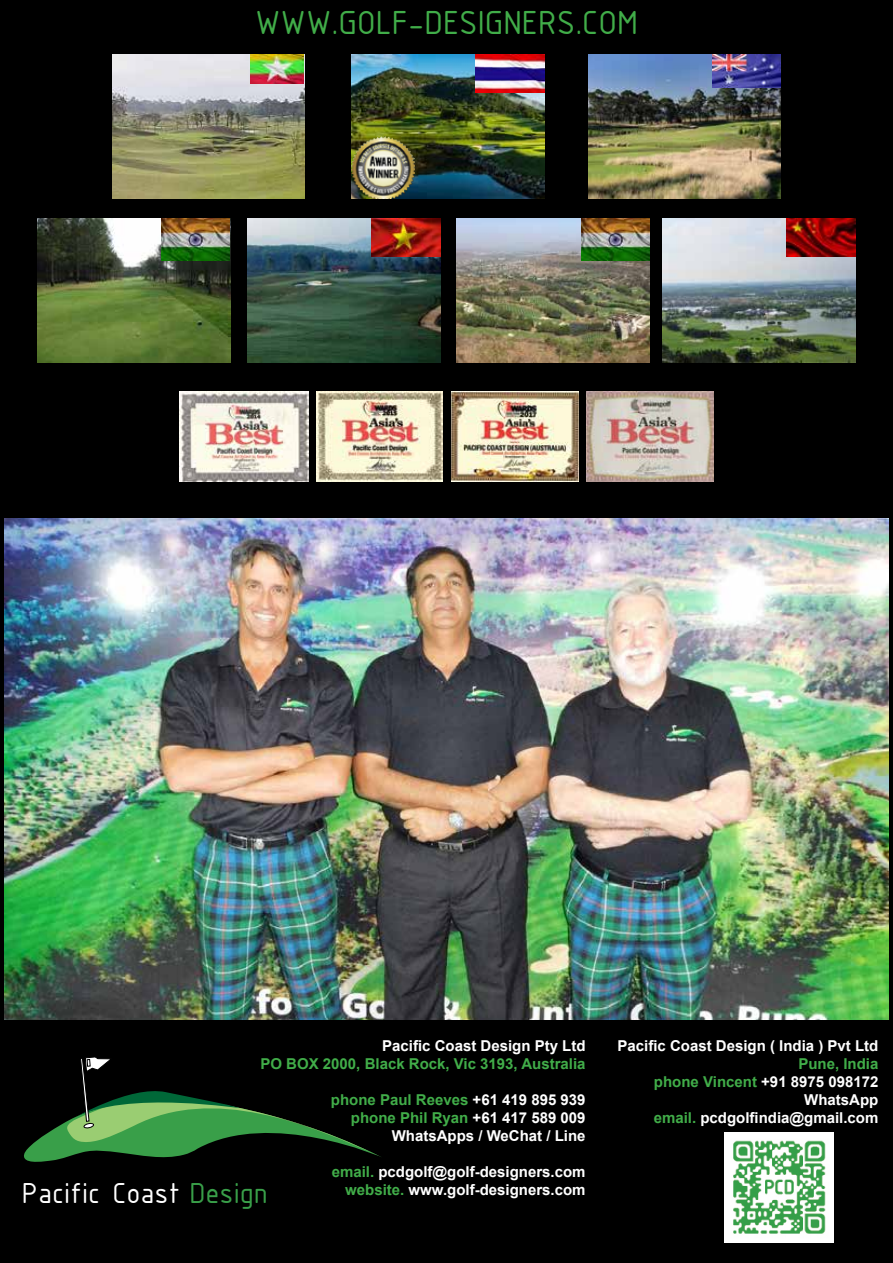
<style>
.page{position:relative;width:893px;height:1263px;background:#000}
.page>*{position:absolute;margin:0;border:0;box-sizing:border-box;transform-origin:0 0}
.t1{font:36px "ISOCPEUR";color:#41ad49}
.t2{font:31.2px "ISOCPEUR";color:#fff}
.t3{font:700 15px/18px "Arial";color:#fff;text-align:right}
.t4{font:700 15px "Arial";color:#41ad49}
.s1{color:#41ad49}
.s2{color:#399f49}
</style>
<div class="page">
<img style="left:724px;top:1133px;width:109px;height:109px">
<svg style="left:22px;top:1056px;width:360px;height:108px;background:#173119"></svg>
<img style="left:247px;top:218px;width:193px;height:145px">
<img style="left:38px;top:218px;width:193px;height:145px">
<img style="left:662px;top:218px;width:193px;height:145px">
<img style="left:457px;top:218px;width:193px;height:145px">
<img style="left:161px;top:218px;width:69px;height:43px">
<img style="left:581px;top:218px;width:69px;height:43px">
<img style="left:372px;top:218px;width:68px;height:39px">
<img style="left:787px;top:218px;width:68px;height:39px">
<img style="left:112px;top:54px;width:193px;height:145px">
<img style="left:351px;top:54px;width:193px;height:145px">
<img style="left:588px;top:54px;width:193px;height:145px">
<img style="left:476px;top:54px;width:68px;height:39px">
<img style="left:712px;top:54px;width:69px;height:34px">
<img style="left:250px;top:54px;width:54px;height:30px">
<img style="left:352px;top:136px;width:63px;height:63px">
<img style="left:452px;top:392px;width:126px;height:89px">
<img style="left:316px;top:392px;width:126px;height:89px">
<img style="left:180px;top:392px;width:129px;height:89px">
<img style="left:587px;top:392px;width:126px;height:89px">
<img style="left:4px;top:518px;width:884px;height:501px">
<h1 class="t1" style="left:255px;top:0;width:384px">WWW.GOLF-DESIGNERS.COM</h1>
<p class="t3" style="left:382px;top:1037px;width:205px">Pacific Coast Design Pty Ltd</p>
<p class="t4" style="left:260px;top:1053px;width:327px">PO BOX 2000, Black Rock, Vic 3193, Australia</p>
<p class="t3" style="left:331px;top:1091px;width:256px"><span class="s1">phone Paul Reeves</span> +61 419 895 939 <span class="s1">phone Phil Ryan</span> +61 417 589 009<br>WhatsApps / WeChat / Line</p>
<p class="t3" style="left:332px;top:1163px;width:255px"><span class="s1">email.</span> pcdgolf@golf-designers.com <span class="s1">website.</span> www.golf-designers.com</p>
<h2 class="t2" style="left:22px;top:1173px;width:247px">Pacific Coast <span class="s2">Design</span></h2>
<p class="t3" style="left:617px;top:1037px;width:262px">Pacific Coast Design ( India ) Pvt Ltd</p>
<p class="t3" style="left:654px;top:1055px;width:226px"><span class="s1">Pune, India<br>phone Vincent</span> +91 8975 098172<br>WhatsApp<br><span class="s1">email.</span> pcdgolfindia@gmail.com</p>
</div>
